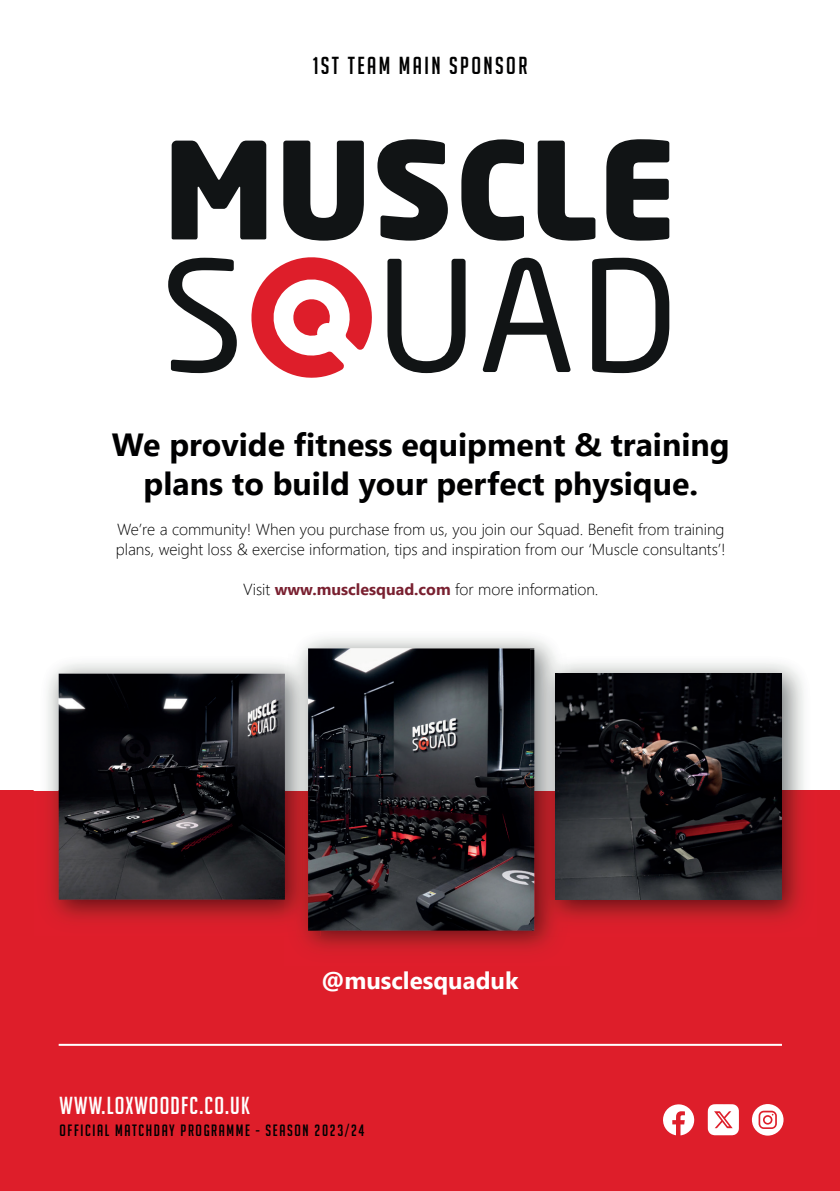
<style>
.page{position:relative;width:840px;height:1191px;background:#fff}
.page>*{position:absolute;margin:0;border:0;box-sizing:border-box;transform-origin:0 0}
.t1{font:700 32px/38.4px "Segoe UI";color:#000001;text-align:center}
.t2{font:24px "Big Noodle Titling";letter-spacing:.05em;color:#fff}
.t3{font:24px "Big Noodle Titling";letter-spacing:.1em;color:#000001}
.t4{font:700 24px "Segoe UI";color:#fff}
.t5{font:300 16px/20px "Segoe UI";color:#000001}
.t6{font:16px "Big Noodle Titling";letter-spacing:.1em;color:#000001}
.s1{font-weight:700;color:#792030}
</style>
<div class="page">
<div style="left:0;top:791px;width:839px;height:400px;background:#de1e2a"></div>
<svg style="left:663px;top:1104px;width:31px;height:31px"></svg>
<svg style="left:751px;top:1104px;width:32px;height:31px"></svg>
<svg style="left:764px;top:1116px;width:6px;height:7px"></svg>
<svg style="left:707px;top:1104px;width:31px;height:31px"></svg>
<svg style="left:171px;top:141px;width:95px;height:98px"></svg>
<svg style="left:283px;top:141px;width:80px;height:100px"></svg>
<svg style="left:377px;top:139px;width:70px;height:102px"></svg>
<svg style="left:461px;top:139px;width:62px;height:102px"></svg>
<svg style="left:537px;top:141px;width:58px;height:100px"></svg>
<svg style="left:606px;top:139px;width:63px;height:102px"></svg>
<svg style="left:168px;top:258px;width:69px;height:115px"></svg>
<svg style="left:387px;top:259px;width:78px;height:114px"></svg>
<svg style="left:482px;top:258px;width:88px;height:114px"></svg>
<svg style="left:592px;top:258px;width:77px;height:115px"></svg>
<svg style="left:251px;top:257px;width:121px;height:121px"></svg>
<hr style="left:59px;top:1043px;width:722px;height:2px;background:#fff">
<img style="left:46px;top:663px;width:238px;height:257px">
<img style="left:59px;top:673px;width:225px;height:226px">
<img style="left:304px;top:930px;width:247px;height:20px">
<img style="left:284px;top:649px;width:24px;height:142px">
<img style="left:284px;top:791px;width:36px;height:145px">
<img style="left:308px;top:648px;width:226px;height:282px">
<img style="left:570px;top:663px;width:246px;height:257px">
<img style="left:534px;top:649px;width:36px;height:142px">
<img style="left:529px;top:791px;width:41px;height:145px">
<img style="left:529px;top:649px;width:5px;height:281px">
<img style="left:555px;top:674px;width:226px;height:226px">
<h2 class="t3" style="left:312px;top:52px;width:216px">1ST TEAM MAIN SPONSOR</h2>
<h1 class="t1" style="left:112px;top:423px;width:619px">We provide fitness equipment &amp; training plans to build your perfect physique.</h1>
<p class="t5" style="left:116px;top:517px;width:611px">We’re a community! When you purchase from us, you join our Squad. Benefit from training plans, weight loss &amp; exercise information, tips and inspiration from our ‘Muscle consultants’!</p>
<p class="t5" style="left:243px;top:577px;width:357px">Visit <span class="s1">www.musclesquad.com</span> for more information.</p>
<h2 class="t2" style="left:60px;top:1092px;width:192px">WWW.LOXWOODFC.CO.UK</h2>
<h2 class="t4" style="left:321px;top:958px;width:198px">@musclesquaduk</h2>
<p class="t6" style="left:60px;top:1122px;width:306px">OFFICIAL MATCHDAY PROGRAMME - SEASON 2023/24</p>
</div>
